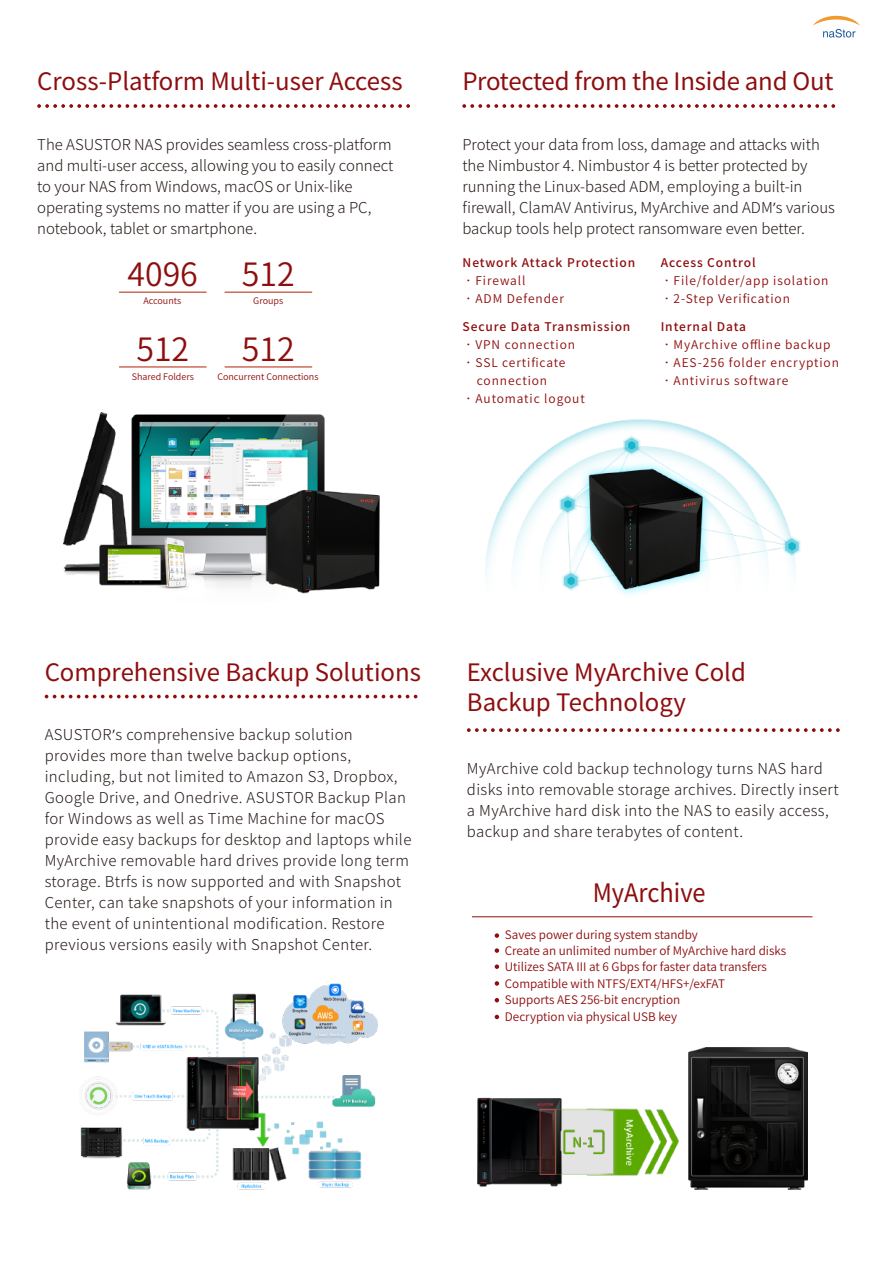
<style>
.page{position:relative;width:893px;height:1263px;background:#fff}
.page>*{position:absolute;margin:0;border:0;box-sizing:border-box;transform-origin:0 0}
.t1{font:600 32.1px "Noto Sans CJ Ktc";color:#8e0d0e}
.t2{font:25.35px "Noto Sans CJ Ktc";color:#8e0d0e;scale:.93 1}
.t3{font:24px/30px "Noto Sans CJ Ktc";color:#8e0d0e}
.t4{font:300 15px/21px "Noto Sans CJ Ktc";letter-spacing:.015em;color:#231815}
.t5{font:600 12px/18px "Noto Sans CJ Ktc";letter-spacing:.075em;color:#8e0d0e}
.t6{font:500 12px/18px "Noto Sans CJ Ktc";letter-spacing:.075em;color:#8e0d0e}
.t7{font:600 11.7px/16.5px "Noto Sans CJ Ktc";color:#8e0d0e}
.t8{font:600 9px "Noto Sans CJ Ktc";color:#8e0d0e}
.s1{font-family:"Myriad Pro";font-weight:400}
.s2{font-family:"Adobe Ming Std";font-weight:300}
.s3{font-weight:600}
.s4{font-weight:500}
</style>
<div class="page">
<svg style="left:45px;top:695px;width:372px;height:3px"></svg>
<img style="left:79px;top:983px;width:299px;height:207px">
<svg style="left:37px;top:104px;width:373px;height:4px"></svg>
<hr style="left:119px;top:292px;width:87px;height:1px;background:#b42200">
<hr style="left:225px;top:292px;width:87px;height:1px;background:#b42200">
<hr style="left:119px;top:367px;width:87px;height:1px;background:#b42200">
<hr style="left:225px;top:367px;width:87px;height:1px;background:#b42200">
<svg style="left:462px;top:104px;width:373px;height:4px"></svg>
<img style="left:485px;top:419px;width:316px;height:176px">
<svg style="left:467px;top:728px;width:373px;height:4px"></svg>
<hr style="left:472px;top:916px;width:340px;height:1px;background:#8e0d0e">
<svg style="left:495px;top:933px;width:4px;height:5px"></svg>
<svg style="left:495px;top:948px;width:4px;height:5px"></svg>
<svg style="left:495px;top:964px;width:4px;height:5px"></svg>
<svg style="left:495px;top:981px;width:4px;height:5px"></svg>
<svg style="left:495px;top:998px;width:4px;height:4px"></svg>
<svg style="left:495px;top:1015px;width:4px;height:4px"></svg>
<img style="left:63px;top:412px;width:317px;height:182px">
<img style="left:477px;top:1047px;width:330px;height:143px">
<img style="left:813px;top:15px;width:47px;height:23px">
<h3 class="t3" style="left:37px;top:67px;width:367px">Cross-Platform Multi-user Access</h3>
<p class="t4" style="left:37px;top:134px;width:358px">The ASUSTOR NAS provides seamless cross-platform and multi-user access, allowing you to easily connect to your NAS from Windows, macOS or Unix-like operating systems no matter if you are using a PC, notebook, tablet or smartphone.</p>
<h1 class="t1" style="left:127px;top:256px;width:72px">4096</h1>
<p class="t8" style="left:143px;top:296px;width:39px">Accounts</p>
<h1 class="t1" style="left:136px;top:331px;width:54px">512</h1>
<p class="t8" style="left:132px;top:372px;width:64px">Shared Folders</p>
<h1 class="t1" style="left:242px;top:256px;width:54px">512</h1>
<p class="t8" style="left:253px;top:296px;width:32px">Groups</p>
<h1 class="t1" style="left:242px;top:331px;width:54px">512</h1>
<p class="t8" style="left:217px;top:372px;width:103px">Concurrent Connections</p>
<h3 class="t3" style="left:462px;top:67px;width:373px">Protected from the Inside and Out</h3>
<p class="t4" style="left:462px;top:134px;width:374px">Protect your data from loss, damage and attacks with the Nimbustor 4. Nimbustor 4 is better protected by running the Linux-based ADM, employing a built-in firewall, ClamAV Antivirus, MyArchive and ADM<span class="s1">’</span>s various backup tools help protect ransomware even better.</p>
<p class="t6" style="left:463px;top:254px;width:174px">Network Attack Protection <span class="s2">‧</span><span class="s3">Firewall<br></span><span class="s2">‧</span><span class="s3">ADM Defender</span></p>
<p class="t5" style="left:661px;top:254px;width:169px"><span class="s4">Access Control </span><span class="s2">‧</span>File/folder/app isolation <span class="s2">‧</span>2-Step Verification</p>
<p class="t5" style="left:661px;top:318px;width:180px"><span class="s4">Internal Data<br></span><span class="s2">‧</span>MyArchive offline backup <span class="s2">‧</span>AES-256 folder encryption <span class="s2">‧</span>Antivirus software</p>
<p class="t6" style="left:463px;top:318px;width:169px">Secure Data Transmission</p>
<p class="t5" style="left:463px;top:336px;width:114px"><span class="s2">‧</span>VPN connection</p>
<p class="t5" style="left:463px;top:354px;width:104px"><span class="s2">‧</span>SSL certificate</p>
<p class="t5" style="left:477px;top:372px;width:72px">connection</p>
<p class="t5" style="left:463px;top:390px;width:124px"><span class="s2">‧</span>Automatic logout</p>
<h3 class="t3" style="left:45px;top:658px;width:378px">Comprehensive Backup Solutions</h3>
<p class="t4" style="left:45px;top:725px;width:368px">ASUSTOR<span class="s1">’</span>s comprehensive backup solution provides more than twelve backup options, including, but not limited to Amazon S3, Dropbox, Google Drive, and Onedrive. ASUSTOR Backup Plan for Windows as well as Time Machine for macOS provide easy backups for desktop and laptops while MyArchive removable hard drives provide long term storage. Btrfs is now supported and with Snapshot Center, can take snapshots of your information in the event of unintentional modification. Restore previous versions easily with Snapshot Center.</p>
<h3 class="t3" style="left:467px;top:658px;width:280px">Exclusive MyArchive Cold<br>Backup Technology</h3>
<p class="t4" style="left:467px;top:758px;width:373px">MyArchive cold backup technology turns NAS hard disks into removable storage archives. Directly insert a MyArchive hard disk into the NAS to easily access, backup and share terabytes of content.</p>
<h2 class="t2" style="left:593px;top:878px;width:123px">MyArchive</h2>
<p class="t7" style="left:505px;top:926px;width:283px">Saves power during system standby<br>Create an unlimited number of MyArchive hard disks Utilizes SATA III at 6 Gbps for faster data transfers Compatible with NTFS/EXT4/HFS+/exFAT<br>Supports AES 256-bit encryption<br>Decryption via physical USB key</p>
</div>
